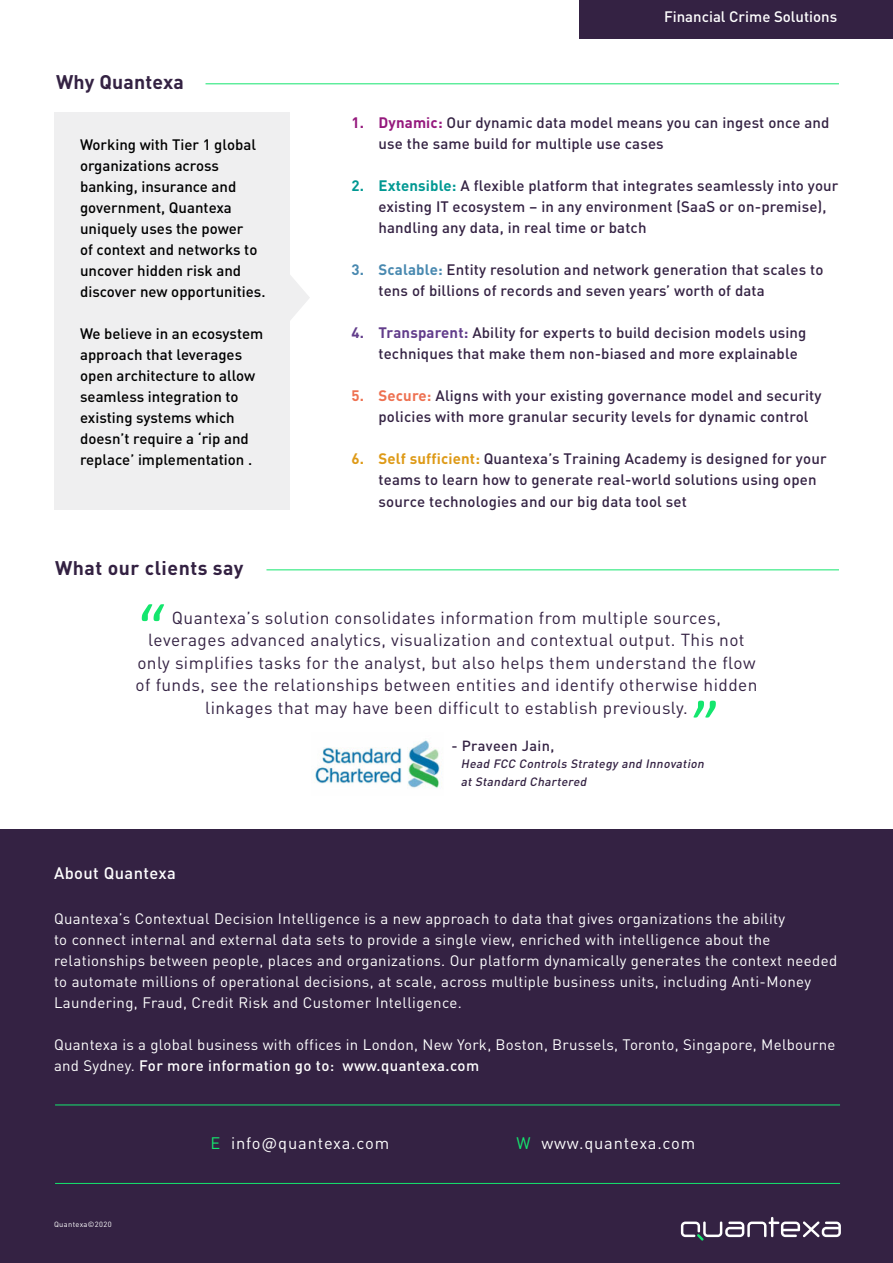
<style>
.page{position:relative;width:893px;height:1263px;background:#fff}
.page>*{position:absolute;margin:0;border:0;box-sizing:border-box;transform-origin:0 0}
.t1{font:67.5px "Calibri";color:#14e66e}
.t2{font:700 19.5px "DINOT";letter-spacing:.025em;color:#332142}
.t3{font:700 19.5px "DINOT";letter-spacing:.01em;color:#342243}
.t4{font:17.25px/22.5px "DINOT";letter-spacing:.025em;color:#342243;text-align:center}
.t5{font:16.5px "DINOT";letter-spacing:.05em;color:#fff}
.t6{font:500 16.5px "DINOT";letter-spacing:.025em;color:#fff}
.t7{font:500 15px/21px "DINOT";letter-spacing:.01em;color:#342243}
.t8{font:15px/21px "DINOT";letter-spacing:.025em;color:#fff}
.t9{font:500 15px/21px "DINOT";color:#000}
.t10{font:500 15px "DINOT";color:#fff}
.t11{font:500 14.55px "DINOT";letter-spacing:.025em;color:#342243}
.t12{font:italic 500 12px "DINOT";color:#342243}
.t13{font:7.5px "DINOT";letter-spacing:.05em;color:#fff}
.s1{font-weight:700;color:#95197d}
.s2{font-weight:700;color:#009892}
.s3{font-weight:700;color:#4989b0}
.s4{font-weight:700;color:#623d8b}
.s5{font-weight:700;color:#ee7151}
.s6{font-weight:700;color:#de9a17}
.s7{font-weight:500}
.s8{color:#14e66e}
</style>
<div class="page">
<div style="left:0;top:830px;width:893px;height:433px;background:#342243"></div>
<div style="left:579px;top:0;width:314px;height:38px;background:#342243"></div>
<hr style="left:266px;top:569px;width:573px;height:1px;background:#14e66e">
<hr style="left:206px;top:83px;width:633px;height:1px;background:#14e66e">
<svg style="left:681px;top:1217px;width:160px;height:23px"></svg>
<hr style="left:55px;top:1183px;width:785px;height:1px;background:#14e66e">
<hr style="left:55px;top:1104px;width:785px;height:1px;background:#14e66e">
<div style="left:54px;top:113px;width:236px;height:397px;background:#efeff0"></div>
<svg style="left:290px;top:275px;width:20px;height:45px"></svg>
<img style="left:314px;top:740px;width:128px;height:48px">
<p class="t3" style="left:56px;top:67px;width:129px">Why Quantexa</p>
<p class="t9" style="left:80px;top:133px;width:187px">Working with Tier 1 global organizations across banking, insurance and government, Quantexa uniquely uses the power<br>of context and networks to uncover hidden risk and discover new opportunities.</p>
<p class="t9" style="left:80px;top:322px;width:185px">We believe in an ecosystem approach that leverages open architecture to allow seamless integration to existing systems which doesn’t require a ‘rip and replace’ implementation .</p>
<p class="t2" style="left:55px;top:552px;width:190px">What our clients say</p>
<p class="t10" style="left:664px;top:5px;width:175px">Financial Crime Solutions</p>
<p class="t7" style="left:378px;top:111px;width:452px;text-indent:-27px"><span class="s1">1. Dynamic:</span> Our dynamic data model means you can ingest once and use the same build for multiple use cases</p>
<p class="t7" style="left:378px;top:174px;width:461px;text-indent:-27px"><span class="s2">2. Extensible:</span> A flexible platform that integrates seamlessly into your existing IT ecosystem – in any environment (SaaS or on-premise), handling any data, in real time or batch</p>
<p class="t7" style="left:378px;top:258px;width:446px;text-indent:-27px"><span class="s3">3. Scalable:</span> Entity resolution and network generation that scales to tens of billions of records and seven years’ worth of data</p>
<p class="t7" style="left:378px;top:321px;width:429px;text-indent:-27px"><span class="s4">4. Transparent:</span> Ability for experts to build decision models using techniques that make them non-biased and more explainable</p>
<p class="t7" style="left:378px;top:384px;width:445px;text-indent:-27px"><span class="s5">5. Secure:</span> Aligns with your existing governance model and security policies with more granular security levels for dynamic control</p>
<p class="t7" style="left:378px;top:447px;width:450px;text-indent:-27px"><span class="s6">6. Self sufficient:</span> Quantexa’s Training Academy is designed for your teams to learn how to generate real-world solutions using open</p>
<p class="t7" style="left:378px;top:490px;width:310px">source technologies and our big data tool set</p>
<p class="t1" style="left:137px;top:581px;width:30px">“</p>
<p class="t4" style="left:136px;top:605px;width:623px">Quantexa’s solution consolidates information from multiple sources, leverages advanced analytics, visualization and contextual output. This not only simplifies tasks for the analyst, but also helps them understand the flow of funds, see the relationships between entities and identify otherwise hidden linkages that may have been difficult to establish previously.</p>
<p class="t1" style="left:720px;top:741px;width:30px;rotate:-180deg">“</p>
<p class="t11" style="left:451px;top:734px;width:105px">- Praveen Jain,</p>
<p class="t12" style="left:461px;top:755px;width:247px">Head FCC Controls Strategy and Innovation</p>
<p class="t12" style="left:461px;top:772px;width:130px">atStandard Chartered</p>
<p class="t6" style="left:54px;top:860px;width:123px">About Quantexa</p>
<p class="t8" style="left:54px;top:907px;width:785px">Quantexa’s Contextual Decision Intelligence is a new approach to data that gives organizations the ability<br>to connect internal and external data sets to provide a single view, enriched with intelligence about the relationships between people, places and organizations. Our platform dynamically generates the context needed to automate millions of operational decisions, at scale, across multiple business units, including Anti-Money Laundering, Fraud, Credit Risk and Customer Intelligence.</p>
<p class="t8" style="left:54px;top:1033px;width:783px">Quantexa is a global business with offices in London, New York, Boston, Brussels, Toronto, Singapore, Melbourne and Sydney. <span class="s7">For more information go to: www.quantexa.com</span></p>
<p class="t13" style="left:54px;top:1219px;width:59px">Quantexa©2020</p>
<p class="t5" style="left:210px;top:1131px;width:180px"><span class="s8">E</span> info@quantexa.com</p>
<p class="t5" style="left:517px;top:1131px;width:180px"><span class="s8">W</span> www.quantexa.com</p>
</div>
